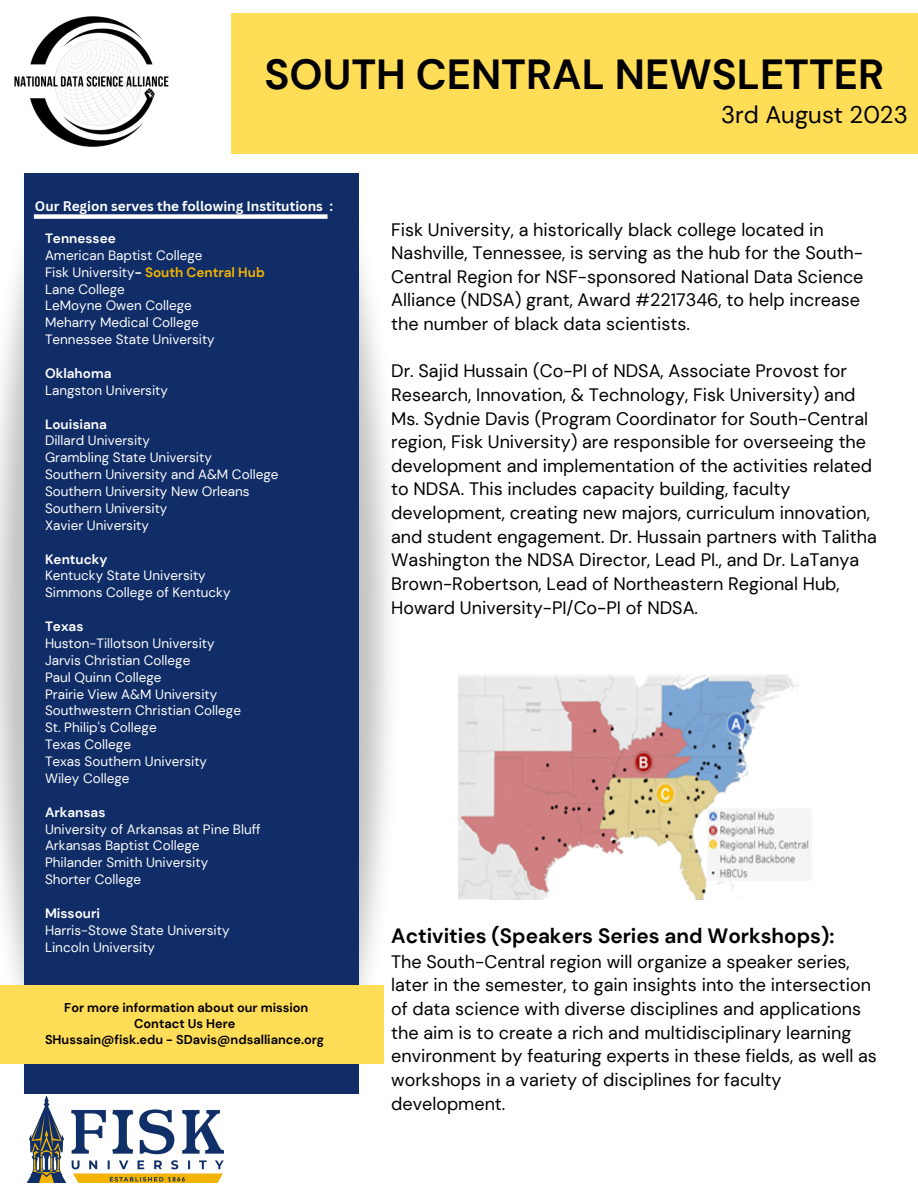
<style>
.page{position:relative;width:918px;height:1188px;background:#fff}
.page>*{position:absolute;margin:0;border:0;box-sizing:border-box;transform-origin:0 0}
.t1{font:700 42px "DM Sans";color:#000}
.t2{font:24px "DM Sans";color:#000}
.t3{font:700 20.7px "DM Sans";color:#000}
.t4{font:18px/23.7px "DM Sans";color:#000}
.t5{font:13.5px "DM Sans";color:#fdfdfd}
.t6{font:700 13.5px "DM Sans";color:#fdfdfd}
.t7{font:700 13.5px "Canva Sans";color:#fff}
.t8{font:700 13.5px "DM Sans";color:#f3b400}
.t9{font:700 12.75px/15.9px "DM Sans";color:#000;text-align:center}
.s1{font-weight:400;color:#fdfdfd}
.s2{color:#fff}
</style>
<div class="page">
<img style="left:458px;top:674px;width:351px;height:225px">
<div style="left:231px;top:14px;width:687px;height:139px;background:#ffdd56"></div>
<img style="left:14px;top:16px;width:155px;height:131px">
<img style="left:0;top:255px;width:24px;height:809px">
<img style="left:358px;top:173px;width:31px;height:921px">
<div style="left:24px;top:173px;width:334px;height:921px;background:#102d67"></div>
<div style="left:0;top:985px;width:384px;height:78px;background:#ffdd56"></div>
<img style="left:27px;top:1096px;width:196px;height:87px">
<div style="left:34px;top:214px;width:294px;height:5px;background:#fff"></div>
<p class="t1" style="left:264px;top:48px;width:621px">SOUTH CENTRAL NEWSLETTER</p>
<p class="t2" style="left:721px;top:99px;width:188px">3rd August 2023</p>
<p class="t7" style="left:35px;top:197px;width:300px">Our Region serves the following Institutions :</p>
<p class="t6" style="left:45px;top:230px;width:72px">Tennessee</p>
<p class="t5" style="left:45px;top:246px;width:159px">American Baptist College</p>
<p class="t8" style="left:45px;top:263px;width:221px"><span class="s1">Fisk University</span><span class="s2">-</span> South Central Hub</p>
<p class="t5" style="left:45px;top:280px;width:81px">Lane College</p>
<p class="t5" style="left:45px;top:297px;width:148px">LeMoyne Owen College</p>
<p class="t5" style="left:45px;top:314px;width:155px">Meharry Medical College</p>
<p class="t5" style="left:45px;top:331px;width:171px">Tennessee State University</p>
<p class="t6" style="left:45px;top:365px;width:68px">Oklahoma</p>
<p class="t5" style="left:45px;top:381px;width:124px">Langston University</p>
<p class="t6" style="left:45px;top:415px;width:63px">Louisiana</p>
<p class="t5" style="left:45px;top:432px;width:107px">Dillard University</p>
<p class="t5" style="left:45px;top:449px;width:168px">Grambling State University</p>
<p class="t5" style="left:45px;top:466px;width:235px">Southern University and A&amp;M College</p>
<p class="t5" style="left:45px;top:483px;width:206px">Southern University New Orleans</p>
<p class="t5" style="left:45px;top:500px;width:124px">Southern University</p>
<p class="t5" style="left:45px;top:516px;width:105px">Xavier University</p>
<p class="t6" style="left:45px;top:550px;width:64px">Kentucky</p>
<p class="t5" style="left:45px;top:567px;width:162px">Kentucky State University</p>
<p class="t5" style="left:45px;top:584px;width:187px">Simmons College of Kentucky</p>
<p class="t6" style="left:45px;top:618px;width:40px">Texas</p>
<p class="t5" style="left:45px;top:635px;width:171px">Huston-Tillotson University</p>
<p class="t5" style="left:45px;top:651px;width:147px">Jarvis Christian College</p>
<p class="t5" style="left:45px;top:668px;width:118px">Paul Quinn College</p>
<p class="t5" style="left:45px;top:685px;width:174px">Prairie View A&amp;M University</p>
<p class="t5" style="left:45px;top:702px;width:198px">Southwestern Christian College</p>
<p class="t5" style="left:45px;top:719px;width:113px">St. Philip's College</p>
<p class="t5" style="left:45px;top:736px;width:88px">Texas College</p>
<p class="t5" style="left:45px;top:753px;width:164px">Texas Southern University</p>
<p class="t5" style="left:45px;top:770px;width:86px">Wiley College</p>
<p class="t6" style="left:45px;top:803px;width:62px">Arkansas</p>
<p class="t5" style="left:45px;top:820px;width:217px">University of Arkansas at Pine Bluff</p>
<p class="t5" style="left:45px;top:837px;width:156px">Arkansas Baptist College</p>
<p class="t5" style="left:45px;top:854px;width:165px">Philander Smith University</p>
<p class="t5" style="left:45px;top:871px;width:98px">Shorter College</p>
<p class="t6" style="left:45px;top:905px;width:57px">Missouri</p>
<p class="t5" style="left:45px;top:921px;width:186px">Harris-Stowe State University</p>
<p class="t5" style="left:45px;top:938px;width:112px">Lincoln University</p>
<p class="t9" style="left:64px;top:1000px;width:246px">For more information about our mission<br>Contact Us Here</p>
<p class="t9" style="left:45px;top:1032px;width:281px">SHussain@fisk.edu - SDavis@ndsalliance.org</p>
<p class="t4" style="left:391px;top:218px;width:474px">Fisk University, a historically black college located in Nashville, Tennessee, is serving as the hub for the South-Central Region for NSF-sponsored National Data Science Alliance (NDSA) grant, Award #2217346, to help increase the number of black data scientists.</p>
<p class="t4" style="left:391px;top:359px;width:487px">Dr. Sajid Hussain (Co-PI of NDSA, Associate Provost for Research, Innovation, &amp; Technology, Fisk University) and Ms. Sydnie Davis (Program Coordinator for South-Central region, Fisk University) are responsible for overseeing the development and implementation of the activities related to NDSA. This includes capacity building, faculty development, creating new majors, curriculum innovation, and student engagement. Dr. Hussain partners with Talitha Washington the NDSA Director, Lead PI., and Dr. LaTanya Brown-Robertson, Lead of Northeastern Regional Hub, Howard University-PI/Co-PI of NDSA.</p>
<p class="t3" style="left:391px;top:923px;width:445px">Activities (Speakers Series and Workshops):</p>
<p class="t4" style="left:391px;top:950px;width:487px">The South-Central region will organize a speaker series, later in the semester, to gain insights into the intersection of data science with diverse disciplines and applications the aim is to create a rich and multidisciplinary learning environment by featuring experts in these fields, as well as workshops in a variety of disciplines for faculty development.</p>
</div>
